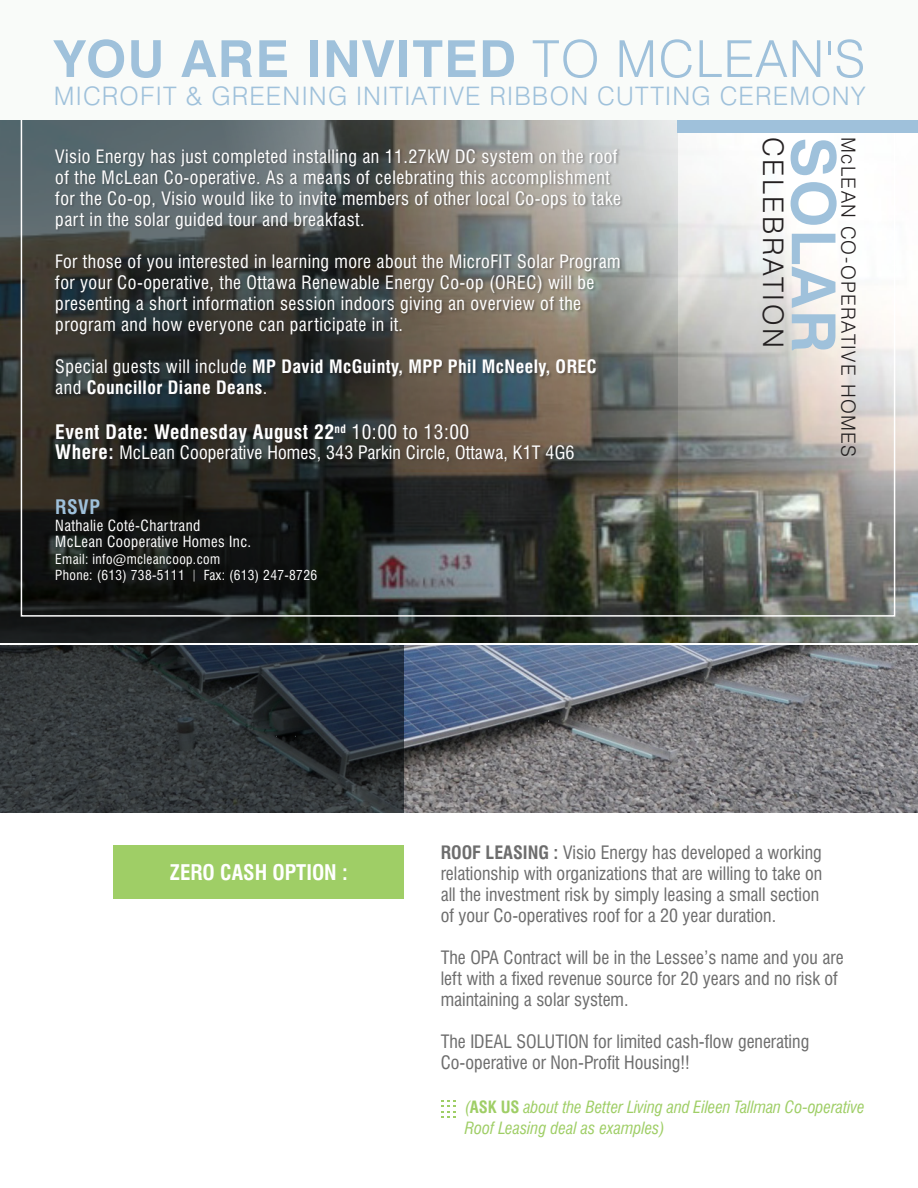
<style>
.page{position:relative;width:918px;height:1188px;background:#fff}
.page>*{position:absolute;margin:0;border:0;box-sizing:border-box;transform-origin:0 0}
.t1{font:700 60.75px "Swiss 721 BT";letter-spacing:.03em;color:#9fc1db}
.t2{font:700 51px "Swiss 721 BT";letter-spacing:.03em;color:#9fc1db}
.t3{font:300 28.35px "Swiss 721 BT";letter-spacing:.09em;color:#231f20}
.t4{font:300 25.5px "Swiss 721 BT";letter-spacing:.045em;color:#9fc1db}
.t5{font:700 condensed 21px "Swiss 721 BT";color:#fff}
.t6{font:700 condensed 19.5px "Swiss 721 BT";letter-spacing:.025em;color:#fff}
.t7{font:300 19.5px "Swiss 721 BT";letter-spacing:.07em;color:#231f20}
.t8{font:700 condensed 19.5px "Swiss 721 BT";color:#9fc1db}
.t9{font:condensed 18px/21px "Swiss 721 BT";letter-spacing:.025em;color:#fff}
.t10{font:condensed 18px/21px "Swiss 721 BT";color:#6d6d6d}
.t11{font:700 condensed 18px "Swiss 721 BT";letter-spacing:.025em;color:#fff}
.t12{font:italic condensed 16.5px "Swiss 721 BT";letter-spacing:-.005em;color:#9fce66}
.t13{font:condensed 15px "Swiss 721 BT";letter-spacing:.025em;color:#fff}
.t14{font:condensed 13.5px "Swiss 721 BT";letter-spacing:.025em;color:#fff}
.s1{font-weight:300}
.s2{font-weight:400}
.s3{font-weight:700;font-size:19.5px}
.s4{font-family:"Akkurat";font-weight:300;font-stretch:normal}
.s5{font-weight:700}
.s6{font-weight:700;font-style:normal}
</style>
<div class="page">
<img style="left:678px;top:343px;width:240px;height:299px">
<svg style="left:0;top:120px;width:678px;height:522px;background:#262b27"></svg>
<img style="left:20px;top:120px;width:876px;height:497px">
<div style="left:0;top:0;width:918px;height:119px;background:#f9fbf9"></div>
<div style="left:678px;top:120px;width:240px;height:13px;background:#9fc1db"></div>
<img style="left:404px;top:645px;width:514px;height:168px">
<svg style="left:0;top:645px;width:404px;height:168px;background:#2d3339"></svg>
<svg style="left:441px;top:1100px;width:15px;height:18px"></svg>
<div style="left:114px;top:845px;width:290px;height:54px;background:#9fce66"></div>
<div style="left:55px;top:148px;width:568px;height:250px;background:#231f20;opacity:.35"></div>
<div style="left:55px;top:423px;width:522px;height:164px;background:#231f20;opacity:.35"></div>
<p class="t2" style="left:54px;top:28px;width:813px">YOU ARE INVITED <span class="s1">TO MCLEAN'S</span></p>
<p class="t4" style="left:54px;top:81px;width:813px">MICROFIT &amp; GREENING INITIATIVE RIBBON CUTTING CEREMONY</p>
<p class="t9" style="left:55px;top:146px;width:567px">Visio Energy has just completed installing an 11.27kW DC system on the roof of the McLean Co-operative. As a means of celebrating this accomplishment for the Co-op, Visio would like to invite members of other local Co-ops to take part in the solar guided tour and breakfast.</p>
<p class="t9" style="left:55px;top:251px;width:567px">For those of you interested in learning more about the MicroFIT Solar Program for your Co-operative, the Ottawa Renewable Energy Co-op (OREC) will be presenting a short information session indoors giving an overview of the program and how everyone can participate in it.</p>
<p class="t11" style="left:55px;top:356px;width:543px"><span class="s2">Special guests will include</span> MP David McGuinty, MPP Phil McNeely, OREC</p>
<p class="t11" style="left:55px;top:377px;width:214px"><span class="s2">and</span> Councillor Diane Deans<span class="s2">.</span></p>
<p class="t6" style="left:55px;top:420px;width:415px">Event Date: Wednesday August 22<sup>nd</sup> <span class="s2">10:00 to 13:00</span></p>
<p class="t9" style="left:55px;top:441px;width:521px"><span class="s3">Where:</span> McLean Cooperative Homes, 343 Parkin Circle, Ottawa, K1T 4G6</p>
<p class="t8" style="left:55px;top:495px;width:46px">RSVP</p>
<p class="t13" style="left:55px;top:516px;width:146px">Nathalie Coté-Chartrand</p>
<p class="t13" style="left:55px;top:533px;width:198px">McLean Cooperative Homes Inc.</p>
<p class="t14" style="left:55px;top:551px;width:166px">Email: info@mcleancoop.com</p>
<p class="t14" style="left:55px;top:567px;width:263px">Phone: (613) 738-5111 <span class="s4">|</span> Fax: (613) 247-8726</p>
<p class="t3" style="left:791px;top:137px;width:212px;rotate:90deg">CELEBRATION</p>
<p class="t1" style="left:850px;top:137px;width:218px;rotate:90deg">SOLAR</p>
<p class="t7" style="left:860px;top:137px;width:321px;rotate:90deg">McLEAN CO-OPERATIVE HOMES</p>
<p class="t5" style="left:170px;top:860px;width:179px">ZERO CASH OPTION :</p>
<p class="t10" style="left:441px;top:842px;width:383px"><span class="s5">ROOF LEASING :</span> Visio Energy has developed a working relationship with organizations that are willing to take on</p>
<p class="t10" style="left:441px;top:884px;width:380px">all the investment risk by simply leasing a small section</p>
<p class="t10" style="left:441px;top:905px;width:337px">of your Co-operatives roof for a 20 year duration.</p>
<p class="t10" style="left:441px;top:947px;width:404px">The OPA Contract will be in the Lessee’s name and you are left with a fixed revenue source for 20 years and no risk of maintaining a solar system.</p>
<p class="t10" style="left:441px;top:1031px;width:370px">The IDEAL SOLUTION for limited cash-flow generating</p>
<p class="t10" style="left:441px;top:1052px;width:251px">Co-operative or Non-Profit Housing!!</p>
<p class="t12" style="left:465px;top:1098px;width:401px">(<span class="s6">ASK US</span> about the Better Living and Eileen Tallman Co-operative</p>
<p class="t12" style="left:465px;top:1119px;width:202px">Roof Leasing deal as examples)</p>
</div>
